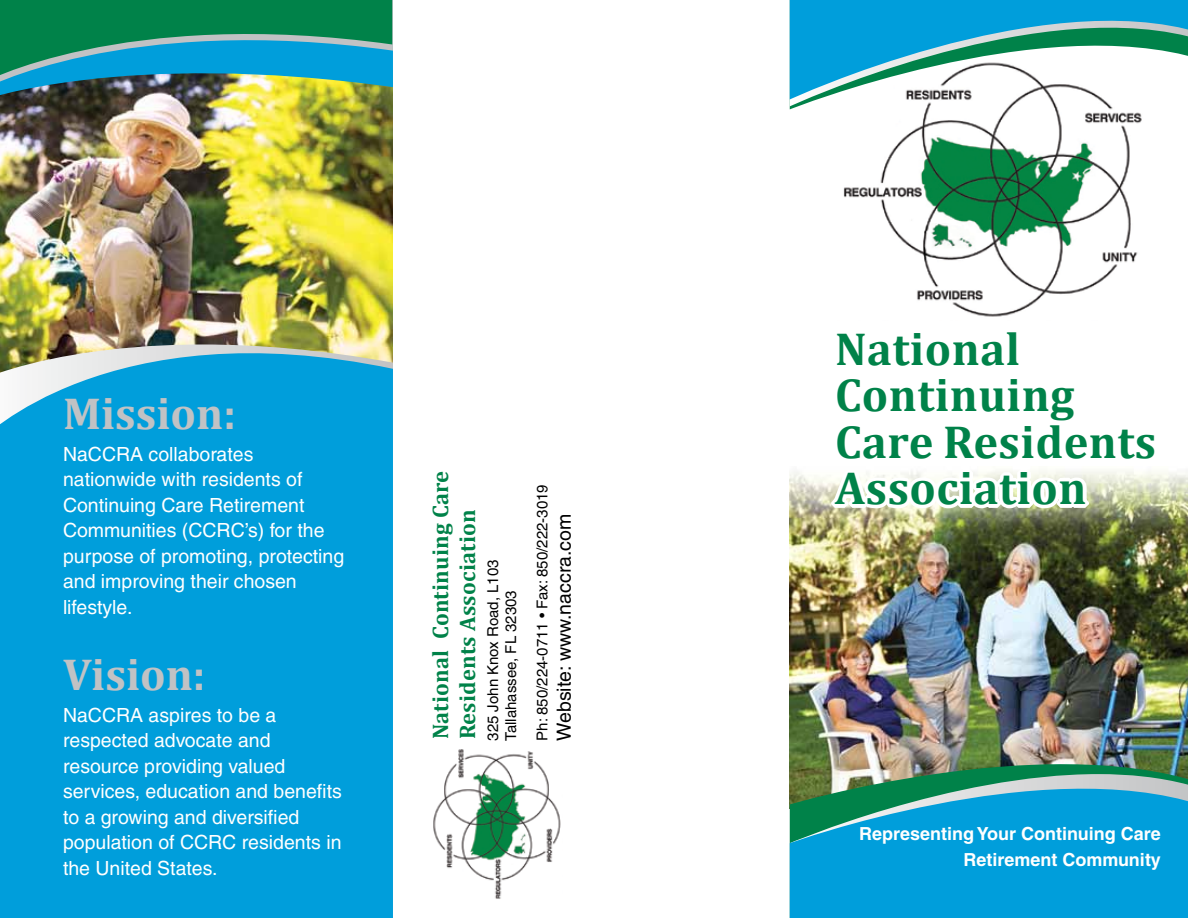
<style>
.page{position:relative;width:1188px;height:918px;background:#fff}
.page>*{position:absolute;margin:0;border:0;box-sizing:border-box;transform-origin:0 0}
.t1{font:700 46.5px/46.5px "Cambria";letter-spacing:.01em;color:#008249}
.t2{font:700 45px "Cambria";color:#c1c2c4}
.t3{font:700 22.5px/27px "Cambria";letter-spacing:.01em;color:#008249}
.t4{font:19.5px/25.5px "Helvetica";color:#fff}
.t5{font:19.5px "Helvetica";color:#000}
.t6{font:700 18px/25.5px "Helvetica";color:#fff;text-align:right}
.t7{font:15px/18px "Helvetica";color:#000}
</style>
<div class="page">
<img style="left:790px;top:471px;width:398px;height:259px">
<img style="left:0;top:101px;width:393px;height:208px">
<img style="left:843px;top:109px;width:299px;height:208px">
<img style="left:790px;top:730px;width:398px;height:22px">
<svg style="left:0;top:309px;width:393px;height:609px;background:#12a0d2"></svg>
<svg style="left:825px;top:470px;width:339px;height:45px"></svg>
<img style="left:0;top:0;width:393px;height:101px">
<svg style="left:790px;top:752px;width:398px;height:166px;background:#209cbb"></svg>
<svg style="left:790px;top:0;width:398px;height:109px"></svg>
<img style="left:433px;top:749px;width:128px;height:150px">
<h2 class="t2" style="left:63px;top:382px;width:175px">Mission:</h2>
<p class="t4" style="left:63px;top:441px;width:283px">NaCCRA collaborates nationwide with residents of<br>Continuing Care Retirement<br>Communities (CCRC’s) for the purpose of promoting, protecting and improving their chosen lifestyle.</p>
<h2 class="t2" style="left:63px;top:642px;width:144px">Vision:</h2>
<p class="t4" style="left:63px;top:702px;width:280px">NaCCRA aspires to be a respected advocate and resource providing valued services, education and benefits to a growing and diversified population of CCRC residents in the United States.</p>
<p class="t3" style="left:426px;top:739px;width:270px;rotate:-90deg">National Continuing Care<br>Residents Association</p>
<p class="t7" style="left:484px;top:741px;width:183px;rotate:-90deg">325 John Knox Road, L103<br>Tallahassee, FL 32303</p>
<p class="t7" style="left:533px;top:741px;width:258px;rotate:-90deg">Ph: 850/224-0711 • Fax: 850/222-3019</p>
<p class="t5" style="left:553px;top:741px;width:228px;rotate:-90deg">Website: www.naccra.com</p>
<h1 class="t1" style="left:835px;top:324px;width:323px">National<br>Continuing<br>Care Residents<br>Association</h1>
<p class="t6" style="left:859px;top:821px;width:303px">Representing Your Continuing Care<br>Retirement Community</p>
</div>
